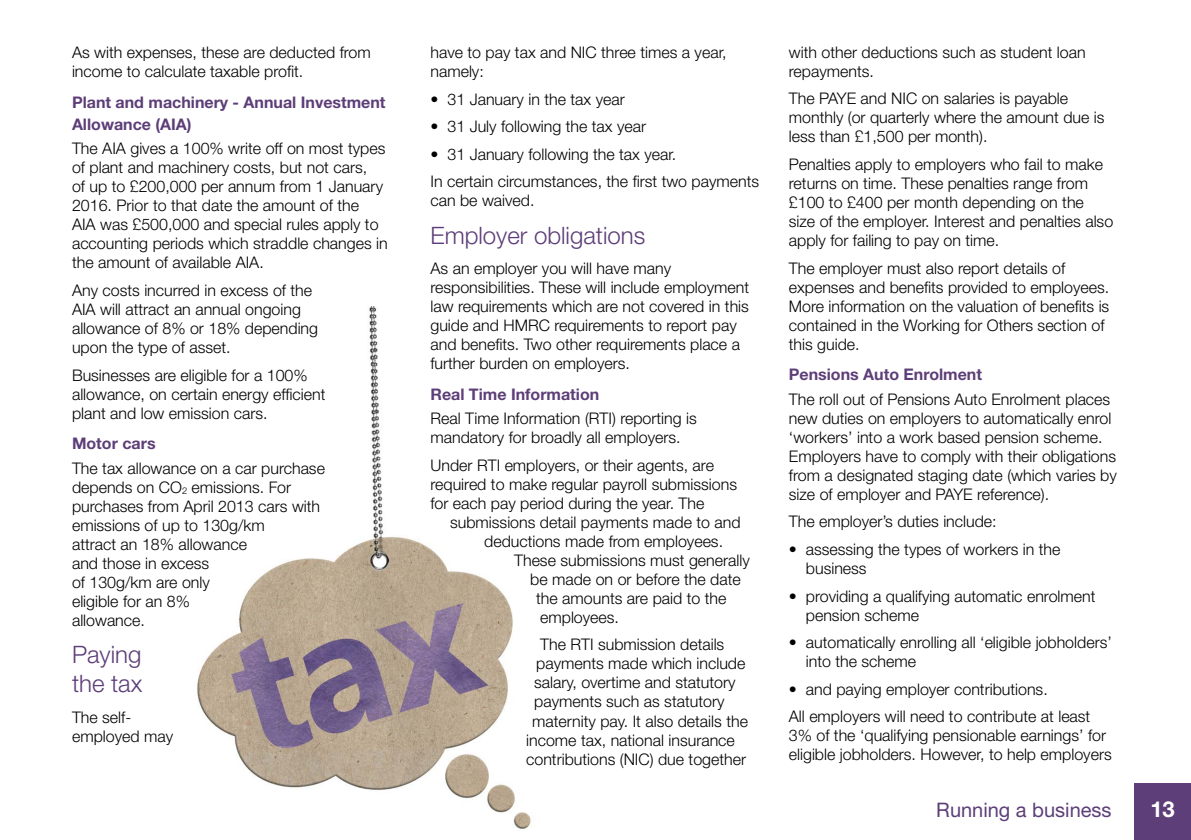
<style>
.page{position:relative;width:1191px;height:840px;background:#fff}
.page>*{position:absolute;margin:0;border:0;box-sizing:border-box;transform-origin:0 0}
.t1{font:300 24px/28.8px "Helvetica Neue";color:#5d3e78}
.t2{font:700 22px "Helvetica Neue";color:#fff}
.t3{font:20px "Helvetica Neue";color:#5d3e78}
.t4{font:300 16px/19px "Helvetica Neue";color:#000}
.t5{font:700 16px/22px "Helvetica Neue";color:#5d3e78}
.s1{font-weight:400}
</style>
<div class="page">
<img style="left:197px;top:306px;width:334px;height:523px">
<div style="left:1134px;top:782px;width:57px;height:57px;background:#5d3e78"></div>
<p class="t4" style="left:72px;top:42px;width:300px">As with expenses, these are deducted from income to calculate taxable profit.</p>
<p class="t5" style="left:72px;top:90px;width:315px">Plant and machinery - Annual Investment<br>Allowance (AIA)</p>
<p class="t4" style="left:72px;top:139px;width:317px">The AIA gives a 100% write off on most types of plant and machinery costs, but not cars,<br>of up to £200,000 per annum from 1 January 2016. Prior to that date the amount of the<br>AIA was £500,000 and special rules apply to accounting periods which straddle changes in the amount of available AIA.</p>
<p class="t4" style="left:72px;top:280px;width:248px">Any costs incurred in excess of the<br>AIA will attract an annual ongoing allowance of 8% or 18% depending upon the type of asset.</p>
<p class="t4" style="left:72px;top:365px;width:255px">Businesses are eligible for a 100% allowance, on certain energy efficient plant and low emission cars.</p>
<p class="t5" style="left:72px;top:431px;width:85px">Motor cars</p>
<p class="t4" style="left:72px;top:458px;width:254px">The tax allowance on a car purchase depends on CO<sub>2</sub> emissions. For purchases from April 2013 cars with emissions of up to 130g/km<br>attract an 18% allowance<br>and those in excess<br>of 130g/km are only<br>eligible for an 8%<br>allowance.</p>
<h1 class="t1" style="left:72px;top:639px;width:72px">Paying the tax</h1>
<p class="t4" style="left:72px;top:706px;width:103px">The self&shy;employed may</p>
<p class="t4" style="left:430px;top:42px;width:298px">have to pay tax and NIC three times a year, namely:</p>
<p class="t4" style="left:430px;top:89px;width:196px"><span class="s1">•</span> 31 January in the tax year</p>
<p class="t4" style="left:430px;top:116px;width:217px"><span class="s1">•</span> 31 July following the tax year</p>
<p class="t4" style="left:430px;top:140px;width:330px;line-height:27.6px"><span class="s1">•</span> 31 January following the tax year.<br>In certain circumstances, the first two payments</p>
<p class="t4" style="left:430px;top:190px;width:106px">can be waived.</p>
<h1 class="t1" style="left:430px;top:220px;width:216px">Employer obligations</h1>
<p class="t4" style="left:430px;top:258px;width:320px">As an employer you will have many responsibilities. These will include employment law requirements which are not covered in this guide and HMRC requirements to report pay and benefits. Two other requirements place a further burden on employers.</p>
<p class="t5" style="left:430px;top:382px;width:170px">Real Time Information</p>
<p class="t4" style="left:430px;top:408px;width:268px">Real Time Information (RTI) reporting is mandatory for broadly all employers.</p>
<p class="t4" style="left:430px;top:455px;width:308px">Under RTI employers, or their agents, are required to make regular payroll submissions for each pay period during the year. The</p>
<p class="t4" style="left:484px;top:512px;width:258px;text-indent:-34px">submissions detail payments made to and deductions made from employees.</p>
<p class="t4" style="left:514px;top:550px;width:237px">These submissions must generally</p>
<p class="t4" style="left:530px;top:569px;width:212px">be made on or before the date</p>
<p class="t4" style="left:536px;top:588px;width:192px">the amounts are paid to the</p>
<p class="t4" style="left:540px;top:607px;width:80px">employees.</p>
<p class="t4" style="left:540px;top:634px;width:186px">The RTI submission details</p>
<p class="t4" style="left:536px;top:653px;width:211px">payments made which include</p>
<p class="t4" style="left:534px;top:672px;width:203px">salary, overtime and statutory</p>
<p class="t4" style="left:534px;top:691px;width:192px">payments such as statutory</p>
<p class="t4" style="left:532px;top:710px;width:217px">maternity pay. It also details the</p>
<p class="t4" style="left:526px;top:729px;width:210px">income tax, national insurance</p>
<p class="t4" style="left:526px;top:748px;width:221px">contributions (NIC) due together</p>
<p class="t4" style="left:789px;top:42px;width:298px">with other deductions such as student loan repayments.</p>
<p class="t4" style="left:789px;top:89px;width:317px">The PAYE and NIC on salaries is payable monthly (or quarterly where the amount due is less than £1,500 per month).</p>
<p class="t4" style="left:789px;top:154px;width:326px">Penalties apply to employers who fail to make returns on time. These penalties range from £100 to £400 per month depending on the size of the employer. Interest and penalties also apply for failing to pay on time.</p>
<p class="t4" style="left:789px;top:258px;width:322px">The employer must also report details of expenses and benefits provided to employees.<br>More information on the valuation of benefits is contained in the Working for Others section of this guide.</p>
<p class="t5" style="left:789px;top:363px;width:195px">Pensions Auto Enrolment</p>
<p class="t4" style="left:789px;top:389px;width:329px">The roll out of Pensions Auto Enrolment places new duties on employers to automatically enrol ‘workers’ into a work based pension scheme.<br>Employers have to comply with their obligations from a designated staging date (which varies by size of employer and PAYE reference).</p>
<p class="t4" style="left:789px;top:511px;width:209px">The employer’s duties include:</p>
<p class="t4" style="left:806px;top:539px;width:256px;text-indent:-17px"><span class="s1">•</span> assessing the types of workers in the business</p>
<p class="t4" style="left:806px;top:585px;width:291px;text-indent:-17px"><span class="s1">•</span> providing a qualifying automatic enrolment pension scheme</p>
<p class="t4" style="left:806px;top:632px;width:307px;text-indent:-17px"><span class="s1">•</span> automatically enrolling all ‘eligible jobholders’ into the scheme</p>
<p class="t4" style="left:789px;top:674px;width:303px;line-height:27.6px"><span class="s1">•</span> and paying employer contributions.<br>All employers will need to contribute at least</p>
<p class="t4" style="left:789px;top:725px;width:324px">3% of the ‘qualifying pensionable earnings’ for eligible jobholders. However, to help employers</p>
<p class="t3" style="left:936px;top:797px;width:177px">Running a business</p>
<h2 class="t2" style="left:1150px;top:795px;width:26px">13</h2>
</div>
